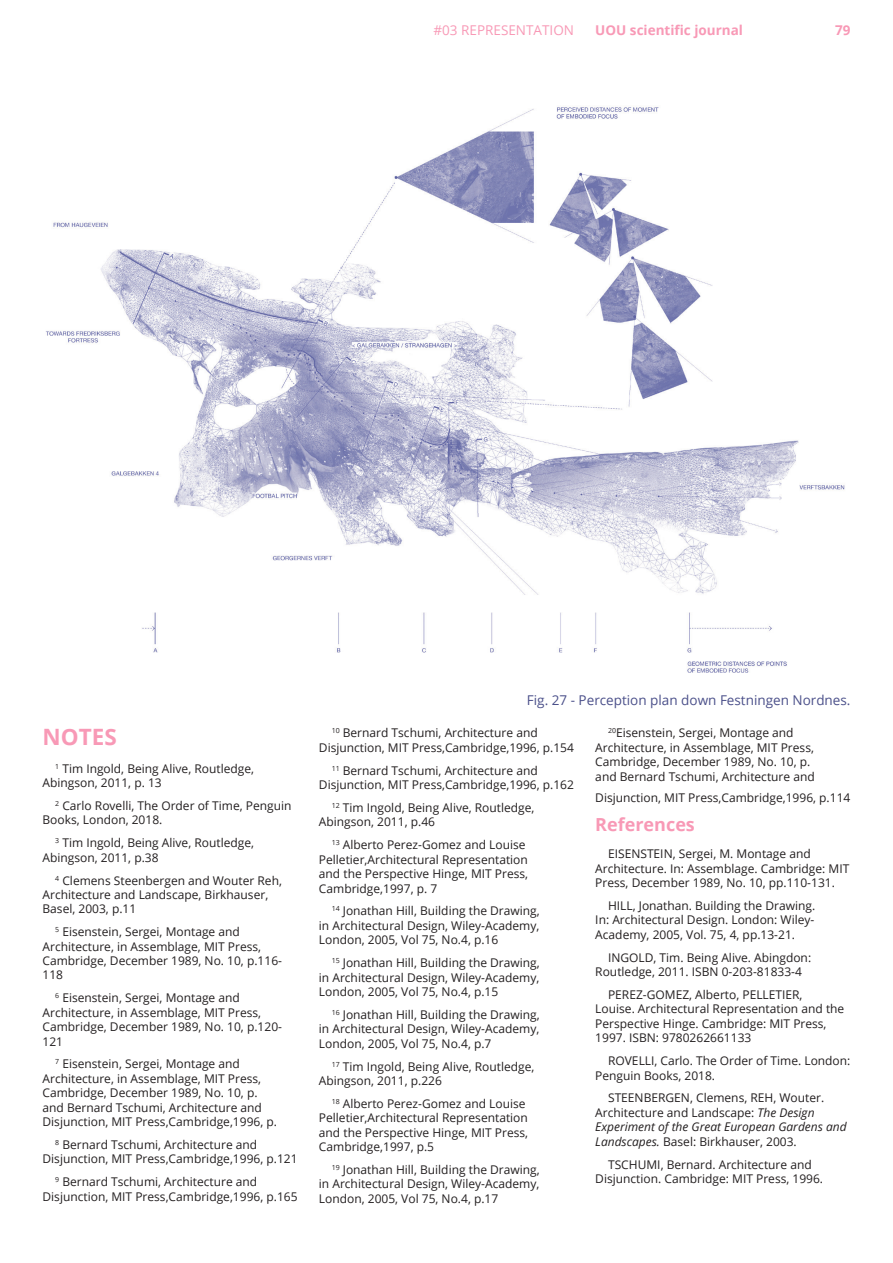
<style>
.page{position:relative;width:893px;height:1263px;background:#fff}
.page>*{position:absolute;margin:0;border:0;box-sizing:border-box;transform-origin:0 0}
.t1{font:700 22.5px "Open Sans";color:#f899b6}
.t2{font:700 18px "Open Sans";color:#f899b6}
.t3{font:13.5px "Open Sans";color:#4b508a}
.t4{font:700 13.5px "Open Sans";color:#f899b6}
.t5{font:13.5px "Open Sans";color:#f899b6}
.t6{font:12px/14.4px "Open Sans";color:#231f20}
.s1{font-style:italic}
</style>
<div class="page">
<img style="left:46px;top:107px;width:799px;height:566px">
<p class="t5" style="left:433px;top:21px;width:142px">#03 REPRESENTATION</p>
<p class="t4" style="left:595px;top:21px;width:149px">UOU scientific journal</p>
<p class="t4" style="left:835px;top:21px;width:17px">79</p>
<h1 class="t1" style="left:43px;top:721px;width:76px">NOTES</h1>
<p class="t6" style="left:43px;top:761px;width:213px;text-indent:13px"><sup>1</sup> Tim Ingold, Being Alive, Routledge,<br>Abingson, 2011, p. 13</p>
<p class="t6" style="left:43px;top:798px;width:250px;text-indent:13px"><sup>2</sup> Carlo Rovelli, The Order of Time, Penguin<br>Books, London, 2018.</p>
<p class="t6" style="left:43px;top:835px;width:213px;text-indent:13px"><sup>3</sup> Tim Ingold, Being Alive, Routledge,<br>Abingson, 2011, p.38</p>
<p class="t6" style="left:43px;top:873px;width:241px;text-indent:13px"><sup>4</sup> Clemens Steenbergen and Wouter Reh,<br>Architecture and Landscape, Birkhauser,<br>Basel, 2003, p.11</p>
<p class="t6" style="left:43px;top:924px;width:241px;text-indent:13px"><sup>5</sup> Eisenstein, Sergei, Montage and<br>Architecture, in Assemblage, MIT Press,<br>Cambridge, December 1989, No. 10, p.116-<br>118</p>
<p class="t6" style="left:43px;top:990px;width:241px;text-indent:13px"><sup>6</sup> Eisenstein, Sergei, Montage and<br>Architecture, in Assemblage, MIT Press,<br>Cambridge, December 1989, No. 10, p.120-<br>121</p>
<p class="t6" style="left:43px;top:1056px;width:236px;text-indent:13px"><sup>7</sup> Eisenstein, Sergei, Montage and Architecture, in Assemblage, MIT Press, Cambridge, December 1989, No. 10, p. and Bernard Tschumi, Architecture and Disjunction, MIT Press,Cambridge,1996, p.</p>
<p class="t6" style="left:43px;top:1137px;width:257px;text-indent:13px"><sup>8</sup> Bernard Tschumi, Architecture and<br>Disjunction, MIT Press,Cambridge,1996, p.121</p>
<p class="t6" style="left:43px;top:1174px;width:257px;text-indent:13px"><sup>9</sup> Bernard Tschumi, Architecture and<br>Disjunction, MIT Press,Cambridge,1996, p.165</p>
<p class="t3" style="left:527px;top:690px;width:325px">Fig. 27 - Perception plan down Festningen Nordnes.</p>
<p class="t6" style="left:319px;top:725px;width:257px;text-indent:13px"><sup>10</sup> Bernard Tschumi, Architecture and<br>Disjunction, MIT Press,Cambridge,1996, p.154</p>
<p class="t6" style="left:319px;top:763px;width:257px;text-indent:13px"><sup>11</sup> Bernard Tschumi, Architecture and<br>Disjunction, MIT Press,Cambridge,1996, p.162</p>
<p class="t6" style="left:319px;top:800px;width:217px;text-indent:13px"><sup>12</sup> Tim Ingold, Being Alive, Routledge,<br>Abingson, 2011, p.46</p>
<p class="t6" style="left:319px;top:837px;width:211px;text-indent:13px"><sup>13</sup> Alberto Perez-Gomez and Louise Pelletier,Architectural Representation and the Perspective Hinge, MIT Press, Cambridge,1997, p. 7</p>
<p class="t6" style="left:319px;top:903px;width:222px;text-align:justify;text-indent:13px"><sup>14</sup> Jonathan Hill, Building the Drawing, in Architectural Design, Wiley-Academy, London, 2005, Vol 75, No.4, p.16</p>
<p class="t6" style="left:319px;top:955px;width:222px;text-align:justify;text-indent:13px"><sup>15</sup> Jonathan Hill, Building the Drawing, in Architectural Design, Wiley-Academy, London, 2005, Vol 75, No.4, p.15</p>
<p class="t6" style="left:319px;top:1007px;width:222px;text-align:justify;text-indent:13px"><sup>16</sup> Jonathan Hill, Building the Drawing, in Architectural Design, Wiley-Academy, London, 2005, Vol 75, No.4, p.7</p>
<p class="t6" style="left:319px;top:1059px;width:217px;text-indent:13px"><sup>17</sup> Tim Ingold, Being Alive, Routledge,<br>Abingson, 2011, p.226</p>
<p class="t6" style="left:319px;top:1096px;width:211px;text-indent:13px"><sup>18</sup> Alberto Perez-Gomez and Louise Pelletier,Architectural Representation and the Perspective Hinge, MIT Press, Cambridge,1997, p.5</p>
<p class="t6" style="left:319px;top:1162px;width:222px;text-align:justify;text-indent:13px"><sup>19</sup> Jonathan Hill, Building the Drawing, in Architectural Design, Wiley-Academy, London, 2005, Vol 75, No.4, p.17</p>
<p class="t6" style="left:595px;top:725px;width:221px;text-indent:13px"><sup>20</sup>Eisenstein, Sergei, Montage and Architecture, in Assemblage, MIT Press, Cambridge, December 1989, No. 10, p. and Bernard Tschumi, Architecture and</p>
<p class="t6" style="left:595px;top:790px;width:257px">Disjunction, MIT Press,Cambridge,1996, p.114</p>
<h2 class="t2" style="left:595px;top:812px;width:101px">References</h2>
<p class="t6" style="left:595px;top:846px;width:255px;text-indent:13px">EISENSTEIN, Sergei, M. Montage and<br>Architecture. In: Assemblage. Cambridge: MIT<br>Press, December 1989, No. 10, pp.110-131.</p>
<p class="t6" style="left:595px;top:898px;width:221px;text-align:justify;text-indent:13px">HILL, Jonathan. Building the Drawing.<br>In: Architectural Design. London: Wiley-Academy, 2005, Vol. 75, 4, pp.13-21.</p>
<p class="t6" style="left:595px;top:950px;width:217px;text-indent:13px">INGOLD, Tim. Being Alive. Abingdon:<br>Routledge, 2011. ISBN 0-203-81833-4</p>
<p class="t6" style="left:595px;top:987px;width:250px;text-indent:13px">PEREZ-GOMEZ, Alberto, PELLETIER, Louise. Architectural Representation and the Perspective Hinge. Cambridge: MIT Press, 1997. ISBN: 9780262661133</p>
<p class="t6" style="left:595px;top:1053px;width:257px;text-indent:13px">ROVELLI, Carlo. The Order of Time. London:<br>Penguin Books, 2018.</p>
<p class="t6" style="left:595px;top:1090px;width:253px;text-indent:13px">STEENBERGEN, Clemens, REH, Wouter.<br>Architecture and Landscape: <span class="s1">The Design Experiment of the Great European Gardens and Landscapes.</span> Basel: Birkhauser, 2003.</p>
<p class="t6" style="left:595px;top:1157px;width:229px;text-align:center">TSCHUMI, Bernard. Architecture and<br>Disjunction. Cambridge: MIT Press, 1996.</p>
</div>
